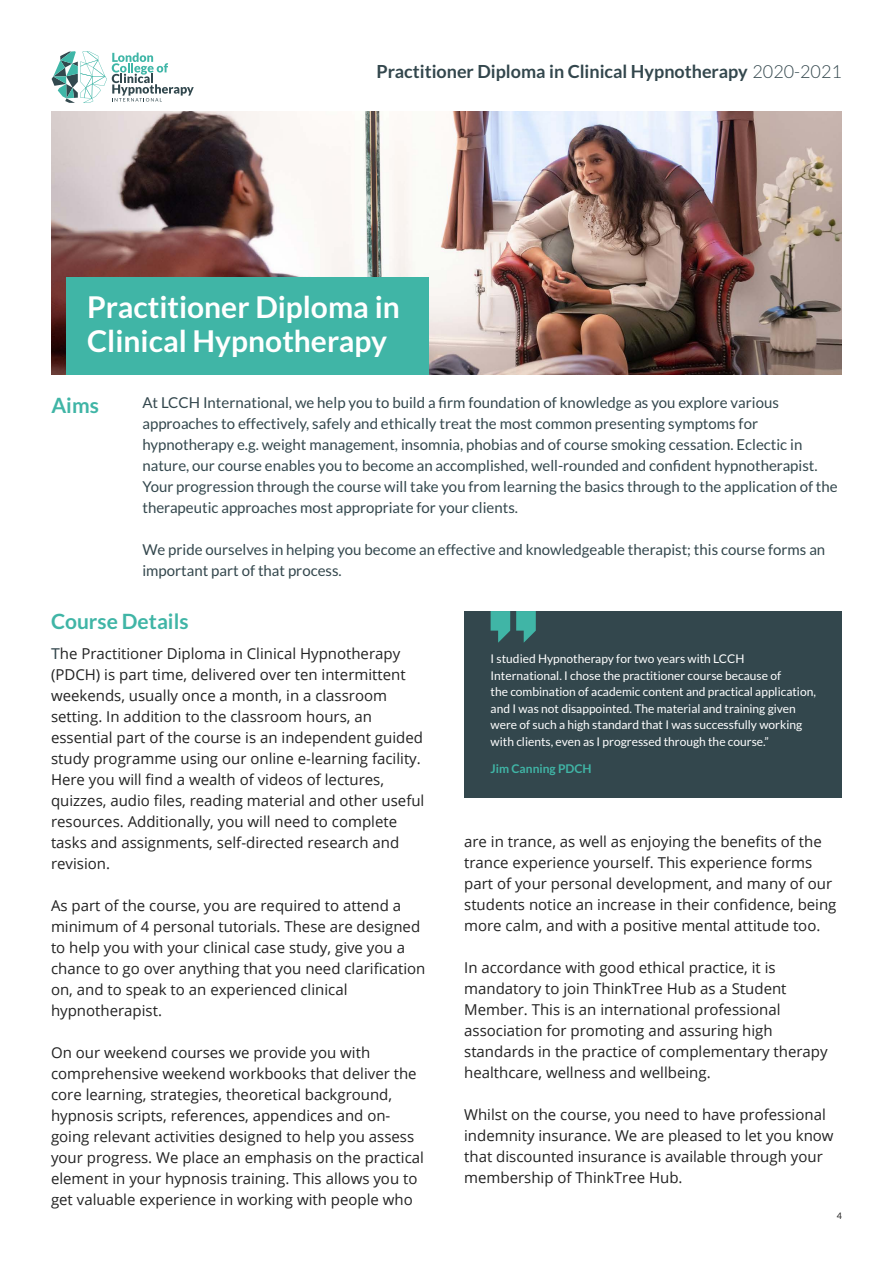
<style>
.page{position:relative;width:893px;height:1263px;background:#fff}
.page>*{position:absolute;margin:0;border:0;box-sizing:border-box;transform-origin:0 0}
.t1{font:700 30px/34.5px "Lato";color:#fff}
.t2{font:700 21px "Lato";color:#40b5a6}
.t3{font:700 18px "Lato";color:#33474d}
.t4{font:15px/21px "Open Sans";color:#222}
.t5{font:15px/21px "Lato";color:#33474d}
.t6{font:12px/16.5px "Lato";color:#fff}
.t7{font:700 12px "Lato";color:#40b5a6}
.t8{font:9px "Lato";color:#222}
.s1{font-weight:300}
.s2{font-family:"Lato";color:#33474d}
</style>
<div class="page">
<svg style="left:52px;top:51px;width:142px;height:52px"></svg>
<img style="left:51px;top:111px;width:791px;height:263px">
<div style="left:67px;top:277px;width:362px;height:97px;background:#40b5a6"></div>
<div style="left:465px;top:611px;width:377px;height:187px;background:#33474d"></div>
<svg style="left:491px;top:611px;width:19px;height:32px"></svg>
<svg style="left:516px;top:611px;width:20px;height:32px"></svg>
<p class="t3" style="left:377px;top:61px;width:467px">Practitioner Diploma in Clinical Hypnotherapy <span class="s1">2020-2021</span></p>
<h1 class="t1" style="left:87px;top:289px;width:314px">Practitioner Diploma in<br>Clinical Hypnotherapy</h1>
<h2 class="t2" style="left:51px;top:393px;width:49px">Aims</h2>
<p class="t5" style="left:142px;top:392px;width:697px">At LCCH International, we help you to build a firm foundation of knowledge as you explore various approaches to effectively, safely and ethically treat the most common presenting symptoms for hypnotherapy e.g. weight management, insomnia, phobias and of course smoking cessation. Eclectic in nature, our course enables you to become an accomplished, well-rounded and confident hypnotherapist.<br>Your progression through the course will take you from learning the basics through to the application of the therapeutic approaches most appropriate for your clients.</p>
<p class="t5" style="left:142px;top:539px;width:684px">We pride ourselves in helping you become an effective and knowledgeable therapist; this course forms an important part of that process.</p>
<h2 class="t2" style="left:51px;top:609px;width:139px">Course Details</h2>
<p class="t4" style="left:51px;top:643px;width:375px"><span class="s2">T</span>he Practitioner Diploma in Clinical Hypnotherapy (PDCH) is part time, delivered over ten intermittent weekends, usually once a month, in a classroom setting. In addition to the classroom hours, an essential part of the course is an independent guided study programme using our online e-learning facility.<br>Here you will find a wealth of videos of lectures, quizzes, audio files, reading material and other useful resources. Additionally, you will need to complete tasks and assignments, self-directed research and revision.</p>
<p class="t4" style="left:51px;top:895px;width:376px">As part of the course, you are required to attend a minimum of 4 personal tutorials. These are designed to help you with your clinical case study, give you a chance to go over anything that you need clarification on, and to speak to an experienced clinical hypnotherapist.</p>
<p class="t4" style="left:51px;top:1042px;width:374px">On our weekend courses we provide you with comprehensive weekend workbooks that deliver the core learning, strategies, theoretical background, hypnosis scripts, references, appendices and on&shy;going relevant activities designed to help you assess your progress. We place an emphasis on the practical element in your hypnosis training. This allows you to get valuable experience in working with people who</p>
<p class="t6" style="left:491px;top:650px;width:327px">I studied Hypnotherapy for two years with LCCH International. I chose the practitioner course because of<br>the combination of academic content and practical application, and I was not disappointed. The material and training given were of such a high standard that I was successfully working with clients, even as I progressed through the course.”</p>
<p class="t7" style="left:491px;top:761px;width:103px">Jim Canning PDCH</p>
<p class="t4" style="left:464px;top:831px;width:374px">are in trance, as well as enjoying the benefits of the trance experience yourself. This experience forms part of your personal development, and many of our students notice an increase in their confidence, being more calm, and with a positive mental attitude too.</p>
<p class="t4" style="left:464px;top:957px;width:365px">In accordance with good ethical practice, it is mandatory to join ThinkTree Hub as a Student Member. This is an international professional association for promoting and assuring high standards in the practice of complementary therapy healthcare, wellness and wellbeing.</p>
<p class="t4" style="left:464px;top:1104px;width:371px">Whilst on the course, you need to have professional indemnity insurance. We are pleased to let you know that discounted insurance is available through your membership of ThinkTree Hub.</p>
<p class="t8" style="left:837px;top:1211px;width:7px">4</p>
</div>
